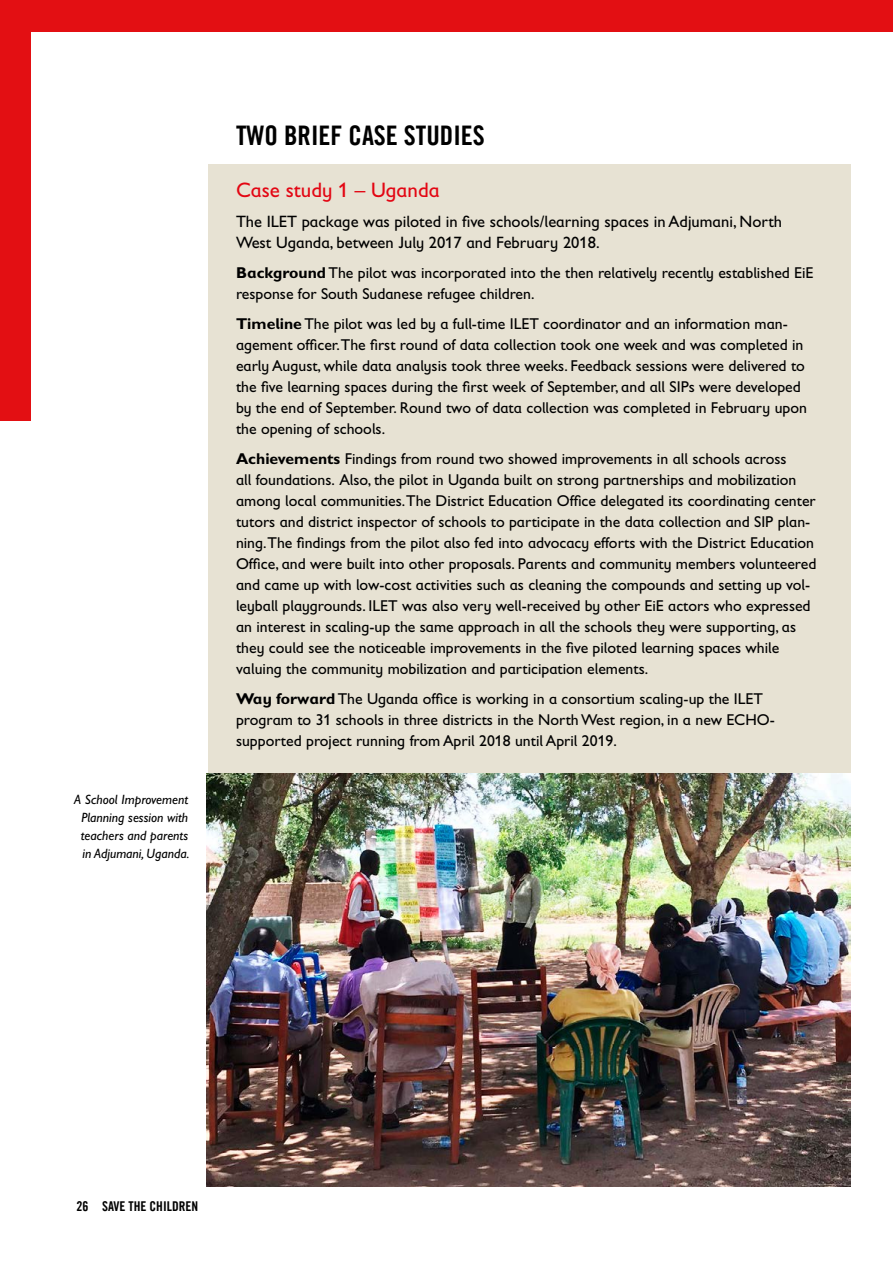
<style>
.page{position:relative;width:893px;height:1263px;background:#fff}
.page>*{position:absolute;margin:0;border:0;box-sizing:border-box;transform-origin:0 0}
.t1{font:27px "Trade Gothic LT Com Bd Cn 20";color:#000}
.t2{font:21px "Gill Sans Infant Std";color:#e30613}
.t3{font:16.5px/21px "Gill Sans Infant Std";color:#000}
.t4{font:15.75px/21px "Gill Sans Infant Std";color:#000}
.t5{font:italic 13.5px/17.7px "Gill Sans Infant Std";color:#000;text-align:justify}
.t6{font:13.5px "Trade Gothic LT Com Bd Cn 20";color:#000}
.s1{font-weight:700}
</style>
<div class="page">
<div style="left:0;top:0;width:893px;height:421px;background:#e30f13"></div>
<div style="left:32px;top:32px;width:861px;height:471px;background:#fff"></div>
<div style="left:208px;top:164px;width:642px;height:1022px;background:#e7e2d3"></div>
<img style="left:206px;top:774px;width:644px;height:412px">
<p class="t5" style="left:81px;top:791px;width:110px;text-indent:-7px">A School Improvement Planning session with teachers and parents in Adjumani, Uganda.</p>
<h1 class="t1" style="left:236px;top:119px;width:250px">TWO BRIEF CASE STUDIES</h1>
<h2 class="t2" style="left:236px;top:178px;width:205px">Case study 1 – Uganda</h2>
<p class="t3" style="left:236px;top:211px;width:548px">The ILET package was piloted in five schools/learning spaces in Adjumani, North<br>West Uganda, between July 2017 and February 2018.</p>
<p class="t4" style="left:236px;top:262px;width:579px"><span class="s1">Background</span> The pilot was incorporated into the then relatively recently established EiE response for South Sudanese refugee children.</p>
<p class="t4" style="left:236px;top:313px;width:573px"><span class="s1">Timeline</span> The pilot was led by a full-time ILET coordinator and an information man&shy;agement officer. The first round of data collection took one week and was completed in early August, while data analysis took three weeks. Feedback sessions were delivered to the five learning spaces during the first week of September, and all SIPs were developed by the end of September. Round two of data collection was completed in February upon the opening of schools.</p>
<p class="t4" style="left:236px;top:448px;width:582px"><span class="s1">Achievements</span> Findings from round two showed improvements in all schools across<br>all foundations. Also, the pilot in Uganda built on strong partnerships and mobilization among local communities. The District Education Office delegated its coordinating center tutors and district inspector of schools to participate in the data collection and SIP plan&shy;ning. The findings from the pilot also fed into advocacy efforts with the District Education Office, and were built into other proposals. Parents and community members volunteered and came up with low-cost activities such as cleaning the compounds and setting up vol&shy;leyball playgrounds. ILET was also very well-received by other EiE actors who expressed an interest in scaling-up the same approach in all the schools they were supporting, as they could see the noticeable improvements in the five piloted learning spaces while valuing the community mobilization and participation elements.</p>
<p class="t4" style="left:236px;top:688px;width:540px"><span class="s1">Way forward</span> The Uganda office is working in a consortium scaling-up the ILET program to 31 schools in three districts in the North West region, in a new ECHO&shy;supported project running from April 2018 until April 2019.</p>
<p class="t6" style="left:77px;top:1198px;width:123px">26 SAVE THE CHILDREN</p>
</div>
